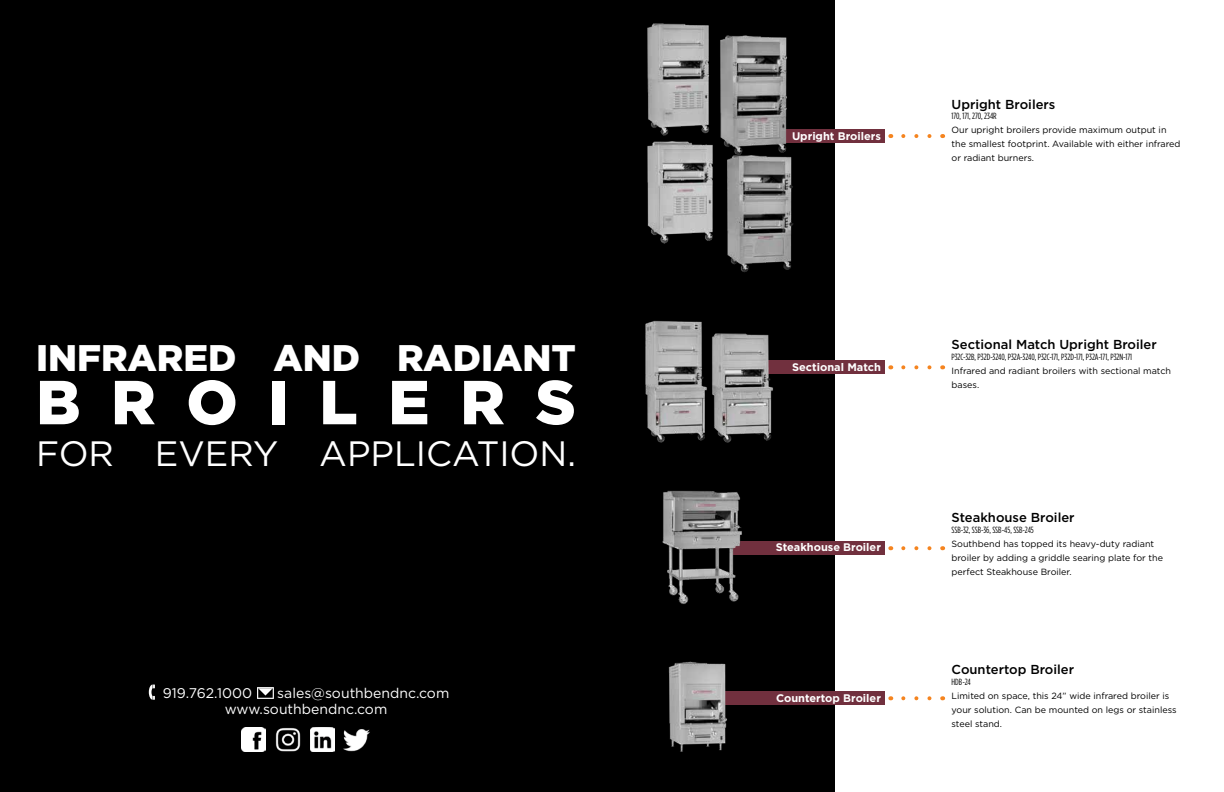
<style>
.page{position:relative;width:1224px;height:792px;background:#fff}
.page>*{position:absolute;margin:0;border:0;box-sizing:border-box;transform-origin:0 0}
.t1{font:900 62px "Gotham";letter-spacing:.495em;color:#fff}
.t2{font:900 37px "Gotham";color:#fff}
.t3{font:35.2px "Gotham";color:#fff}
.t4{font:14px/16.8px "Gotham";color:#fff}
.t5{font:500 13px "Gotham";color:#000}
.t6{font:700 11px "Gotham";color:#fff}
.t7{font:9px/14px "Gotham";color:#000}
.t8{font:9px "Gotham Condensed";color:#000}
</style>
<div class="page">
<div style="left:612px;top:0;width:223px;height:792px;background:#000"></div>
<div style="left:759px;top:361px;width:126px;height:13px;background:#71303e"></div>
<div style="left:731px;top:541px;width:154px;height:14px;background:#71303e"></div>
<div style="left:716px;top:692px;width:169px;height:13px;background:#71303e"></div>
<div style="left:775px;top:129px;width:110px;height:13px;background:#71303e"></div>
<svg style="left:903px;top:134px;width:29px;height:4px"></svg>
<svg style="left:903px;top:365px;width:29px;height:4px"></svg>
<svg style="left:903px;top:546px;width:29px;height:4px"></svg>
<svg style="left:903px;top:696px;width:29px;height:4px"></svg>
<img style="left:647px;top:23px;width:34px;height:90px">
<img style="left:681px;top:23px;width:144px;height:120px">
<img style="left:647px;top:113px;width:106px;height:131px">
<img style="left:668px;top:661px;width:91px;height:91px">
<img style="left:645px;top:320px;width:32px;height:123px">
<img style="left:677px;top:321px;width:120px;height:122px">
<img style="left:662px;top:490px;width:80px;height:114px">
<img style="left:689px;top:143px;width:105px;height:129px">
<div style="left:0;top:0;width:612px;height:792px;background:#000"></div>
<svg style="left:149px;top:685px;width:6px;height:15px"></svg>
<svg style="left:257px;top:687px;width:17px;height:12px"></svg>
<img style="left:275px;top:728px;width:26px;height:24px">
<img style="left:310px;top:727px;width:24px;height:25px">
<img style="left:242px;top:727px;width:24px;height:25px">
<img style="left:343px;top:729px;width:27px;height:23px">
<h2 class="t2" style="left:36px;top:333px;width:541px">INFRARED AND RADIANT</h2>
<h1 class="t1" style="left:36px;top:360px;width:541px">BROILERS</h1>
<h3 class="t3" style="left:36px;top:431px;width:541px">FOR EVERY APPLICATION.</h3>
<h3 class="t4" style="left:225px;top:684px;width:226px;text-indent:53px">sales@southbendnc.com www.southbendnc.com</h3>
<h3 class="t4" style="left:163px;top:684px;width:91px">919.762.1000</h3>
<p class="t6" style="left:792px;top:128px;width:90px">Upright Broilers</p>
<h3 class="t5" style="left:952px;top:96px;width:105px">Upright Broilers</h3>
<p class="t8" style="left:952px;top:111px;width:47px">170, 171, 270, 234R</p>
<p class="t7" style="left:952px;top:123px;width:231px">Our upright broilers provide maximum output in the smallest footprint. Available with either infrared or radiant burners.</p>
<p class="t6" style="left:792px;top:360px;width:90px">Sectional Match</p>
<p class="t6" style="left:776px;top:540px;width:107px">Steakhouse Broiler</p>
<p class="t6" style="left:776px;top:690px;width:106px">Countertop Broiler</p>
<h3 class="t5" style="left:952px;top:336px;width:207px">Sectional Match Upright Broiler</h3>
<p class="t8" style="left:952px;top:351px;width:182px">P32C-32B, P32D-3240, P32A-3240, P32C-171, P32D-171, P32A-171, P32N-171</p>
<p class="t7" style="left:952px;top:363px;width:221px">Infrared and radiant broilers with sectional match bases.</p>
<h3 class="t5" style="left:952px;top:509px;width:125px">Steakhouse Broiler</h3>
<p class="t8" style="left:952px;top:525px;width:84px">SSB-32, SSB-36, SSB-45, SSB-245</p>
<p class="t7" style="left:952px;top:537px;width:213px">Southbend has topped its heavy-duty radiant broiler by adding a griddle searing plate for the perfect Steakhouse Broiler.</p>
<h3 class="t5" style="left:952px;top:661px;width:124px">Countertop Broiler</h3>
<p class="t8" style="left:952px;top:677px;width:21px">HDB-24</p>
<p class="t7" style="left:952px;top:689px;width:227px">Limited on space, this 24” wide infrared broiler is your solution. Can be mounted on legs or stainless steel stand.</p>
</div>
